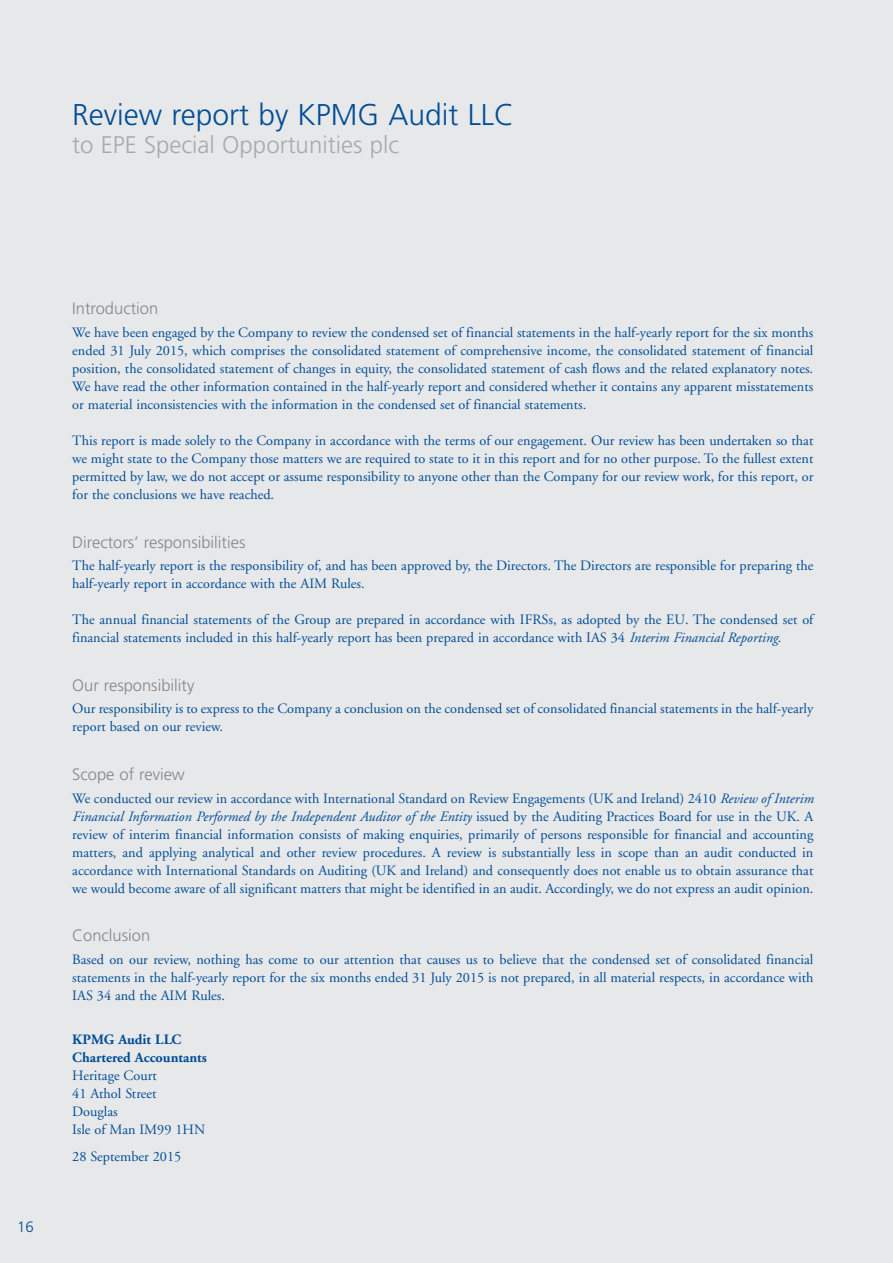
<style>
.page{position:relative;width:893px;height:1263px;background:#e7e8ea}
.page>*{position:absolute;margin:0;border:0;box-sizing:border-box;transform-origin:0 0}
.t1{font:300 30px "Frutiger";color:#014d95}
.t2{font:300 24px "Frutiger";color:#a8a9ad}
.t3{font:300 16.5px "Frutiger";color:#83868c}
.t4{font:300 15px "Frutiger";color:#014d95}
.t5{font:14.25px/18px "Adobe Garamond";color:#014d95;text-align:justify}
.t6{font:700 14.25px/18px "Adobe Garamond";color:#014d95}
.s1{font-style:italic}
</style>
<div class="page">
<h1 class="t1" style="left:72px;top:102px;width:443px">Review report by KPMG Audit LLC</h1>
<h2 class="t2" style="left:72px;top:135px;width:328px">to EPE Special Opportunities plc</h2>
<p class="t4" style="left:17px;top:1220px;width:18px">16</p>
<p class="t3" style="left:72px;top:302px;width:87px">Introduction</p>
<p class="t5" style="left:72px;top:324px;width:743px">We have been engaged by the Company to review the condensed set of financial statements in the half-yearly report for the six months ended 31 July 2015, which comprises the consolidated statement of comprehensive income, the consolidated statement of financial position, the consolidated statement of changes in equity, the consolidated statement of cash flows and the related explanatory notes.<br>We have read the other information contained in the half-yearly report and considered whether it contains any apparent misstatements or material inconsistencies with the information in the condensed set of financial statements.</p>
<p class="t5" style="left:72px;top:432px;width:743px">This report is made solely to the Company in accordance with the terms of our engagement. Our review has been undertaken so that we might state to the Company those matters we are required to state to it in this report and for no other purpose. To the fullest extent permitted by law, we do not accept or assume responsibility to anyone other than the Company for our review work, for this report, or for the conclusions we have reached.</p>
<p class="t3" style="left:72px;top:535px;width:175px">Directors’ responsibilities</p>
<p class="t5" style="left:72px;top:558px;width:743px">The half-yearly report is the responsibility of, and has been approved by, the Directors. The Directors are responsible for preparing the half-yearly report in accordance with the AIM Rules.</p>
<p class="t5" style="left:72px;top:612px;width:743px">The annual financial statements of the Group are prepared in accordance with IFRSs, as adopted by the EU. The condensed set of financial statements included in this half-yearly report has been prepared in accordance with IAS 34 <span class="s1">Interim Financial Reporting</span>.</p>
<p class="t3" style="left:72px;top:678px;width:124px">Our responsibility</p>
<p class="t5" style="left:72px;top:701px;width:743px">Our responsibility is to express to the Company a conclusion on the condensed set of consolidated financial statements in the half-yearly report based on our review.</p>
<p class="t3" style="left:72px;top:768px;width:114px">Scope of review</p>
<p class="t5" style="left:72px;top:790px;width:743px">We conducted our review in accordance with International Standard on Review Engagements (UK and Ireland) 2410 <span class="s1">Review of Interim Financial Information Performed by the Independent Auditor of the Entity</span> issued by the Auditing Practices Board for use in the UK. A review of interim financial information consists of making enquiries, primarily of persons responsible for financial and accounting matters, and applying analytical and other review procedures. A review is substantially less in scope than an audit conducted in accordance with International Standards on Auditing (UK and Ireland) and consequently does not enable us to obtain assurance that we would become aware of all significant matters that might be identified in an audit. Accordingly, we do not express an audit opinion.</p>
<p class="t3" style="left:72px;top:929px;width:79px">Conclusion</p>
<p class="t5" style="left:72px;top:951px;width:743px">Based on our review, nothing has come to our attention that causes us to believe that the condensed set of consolidated financial statements in the half-yearly report for the six months ended 31 July 2015 is not prepared, in all material respects, in accordance with IAS 34 and the AIM Rules.</p>
<p class="t6" style="left:72px;top:1032px;width:136px">KPMG Audit LLC<br>Chartered Accountants</p>
<p class="t5" style="left:72px;top:1068px;width:134px;text-align:left">Heritage Court<br>41 Athol Street<br>Douglas<br>Isle of Man IM99 1HN</p>
<p class="t5" style="left:72px;top:1149px;width:110px">28 September 2015</p>
</div>
